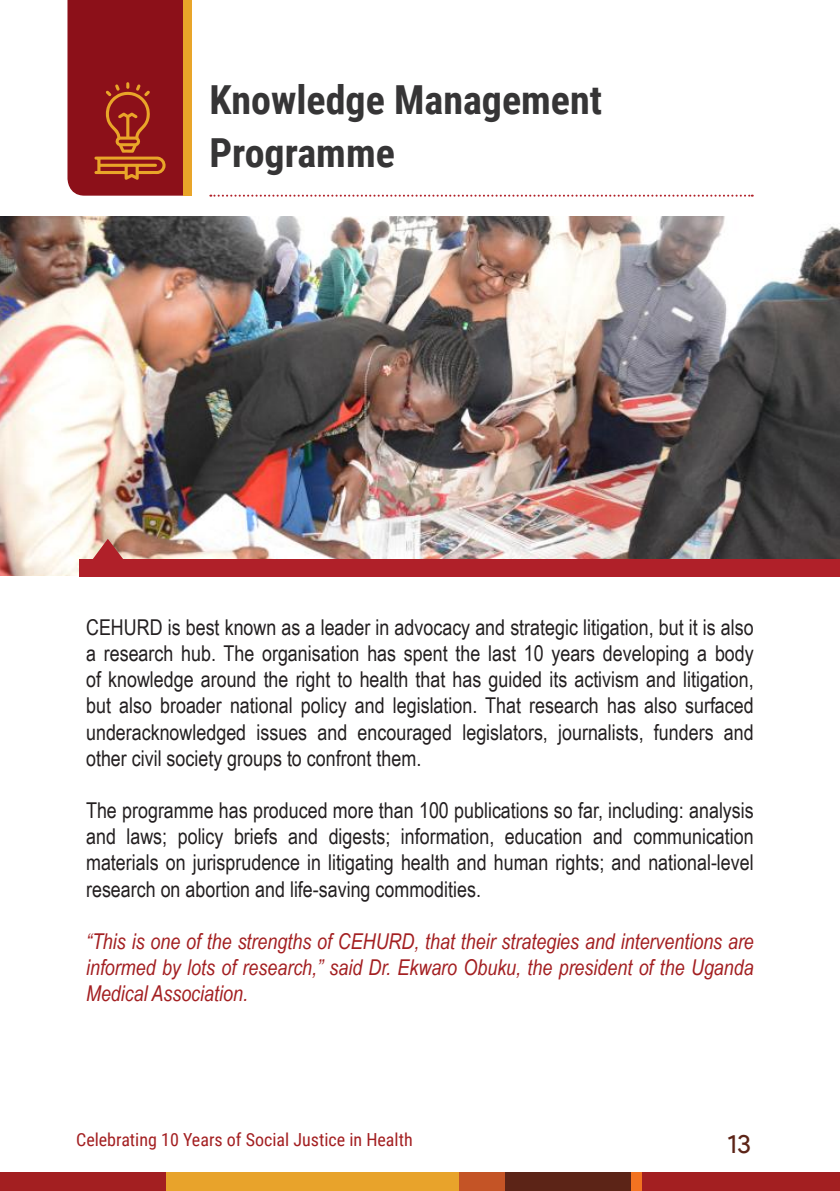
<style>
.page{position:relative;width:840px;height:1191px;background:#fff}
.page>*{position:absolute;margin:0;border:0;box-sizing:border-box;transform-origin:0 0}
.t1{font:700 40px/52.8px "Roboto Condensed";color:#363536}
.t2{font:26px "Product Sans";color:#5c2417}
.t3{font:21.8px/26.2px "Arial Narrow";color:#231f20;text-align:justify}
.t4{font:italic 21.8px/26.2px "Arial Narrow";color:#a31f21;text-align:justify}
.t5{font:18px "Roboto Condensed";color:#a31f21}
</style>
<div class="page">
<div style="left:630px;top:1172px;width:12px;height:19px;background:#f27321"></div>
<div style="left:43px;top:1172px;width:416px;height:19px;background:#e8a32b"></div>
<div style="left:459px;top:1172px;width:46px;height:19px;background:#c45426"></div>
<div style="left:642px;top:1172px;width:197px;height:19px;background:#a31f21"></div>
<div style="left:505px;top:1172px;width:125px;height:19px;background:#5c2417"></div>
<div style="left:0;top:1172px;width:166px;height:19px;background:#a31f21"></div>
<img style="left:0;top:217px;width:839px;height:358px">
<svg style="left:210px;top:195px;width:542px;height:2px"></svg>
<div style="left:183px;top:0;width:9px;height:196px;background:#e9a529"></div>
<div style="left:80px;top:558px;width:759px;height:18px;background:#b02029"></div>
<svg style="left:80px;top:539px;width:56px;height:20px"></svg>
<svg style="left:67px;top:0;width:116px;height:196px;background:#931b1b"></svg>
<p class="t1" style="left:209px;top:72px;width:394px">Knowledge Management<br>Programme</p>
<p class="t3" style="left:86px;top:613px;width:668px">CEHURD is best known as a leader in advocacy and strategic litigation, but it is also a research hub. The organisation has spent the last 10 years developing a body of knowledge around the right to health that has guided its activism and litigation, but also broader national policy and legislation. That research has also surfaced underacknowledged issues and encouraged legislators, journalists, funders and other civil society groups to confront them.</p>
<p class="t3" style="left:86px;top:796px;width:668px">The programme has produced more than 100 publications so far, including: analysis and laws; policy briefs and digests; information, education and communication materials on jurisprudence in litigating health and human rights; and national-level research on abortion and life-saving commodities.</p>
<p class="t4" style="left:86px;top:927px;width:669px">“This is one of the strengths of CEHURD, that their strategies and interventions are informed by lots of research,” said Dr. Ekwaro Obuku, the president of the Uganda Medical Association.</p>
<p class="t5" style="left:76px;top:1127px;width:338px">Celebrating 10 Years of Social Justice in Health</p>
<p class="t2" style="left:726px;top:1129px;width:25px">13</p>
</div>
